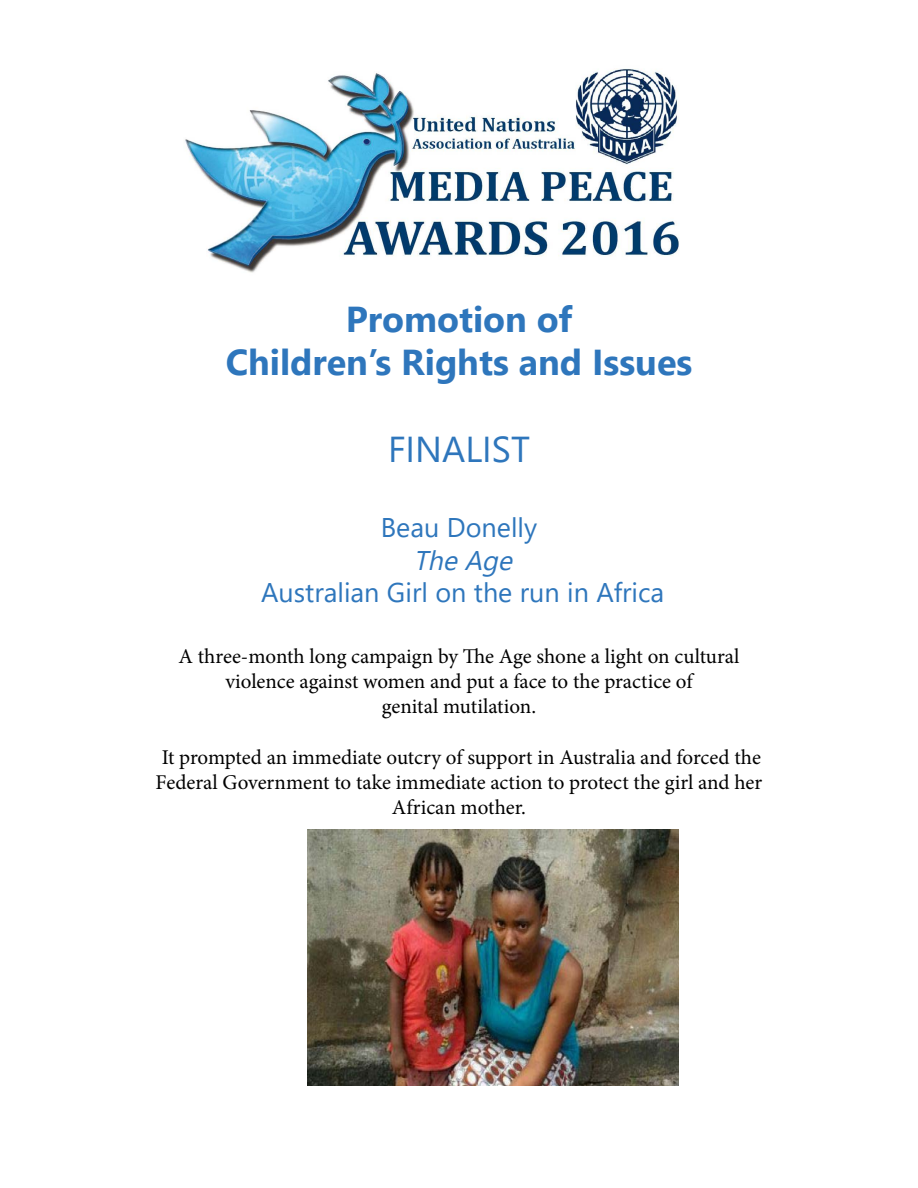
<style>
.page{position:relative;width:918px;height:1188px;background:#fff}
.page>*{position:absolute;margin:0;border:0;box-sizing:border-box;transform-origin:0 0}
.t1{font:700 36px/43.2px "Segoe UI";color:#2e76bc;text-align:center}
.t2{font:36px "Segoe UI";color:#2e76bc}
.t3{font:27px "Segoe UI";color:#2e76bc}
.t4{font:italic 27px "Segoe UI";color:#2e76bc}
.t5{font:21px/25.2px "Minion Pro";letter-spacing:-.005em;color:#000;text-align:center}
</style>
<div class="page">
<img style="left:185px;top:68px;width:494px;height:205px">
<img style="left:307px;top:830px;width:372px;height:255px">
<h1 class="t1" style="left:226px;top:297px;width:468px">Promotion of<br>Children’s Rights and Issues</h1>
<h1 class="t2" style="left:388px;top:420px;width:143px">FINALIST</h1>
<p class="t3" style="left:381px;top:506px;width:158px">Beau Donelly</p>
<p class="t4" style="left:414px;top:539px;width:109px">TheAge</p>
<p class="t3" style="left:261px;top:571px;width:405px">Australian Girl on the run in Africa</p>
<p class="t5" style="left:178px;top:644px;width:563px">A three-month long campaign by The Age shone a light on cultural violence against women and put a face to the practice of<br>genital mutilation.</p>
<p class="t5" style="left:156px;top:744px;width:608px">It prompted an immediate outcry of support in Australia and forced the<br>Federal Government to take immediate action to protect the girl and her<br>African mother.</p>
</div>
